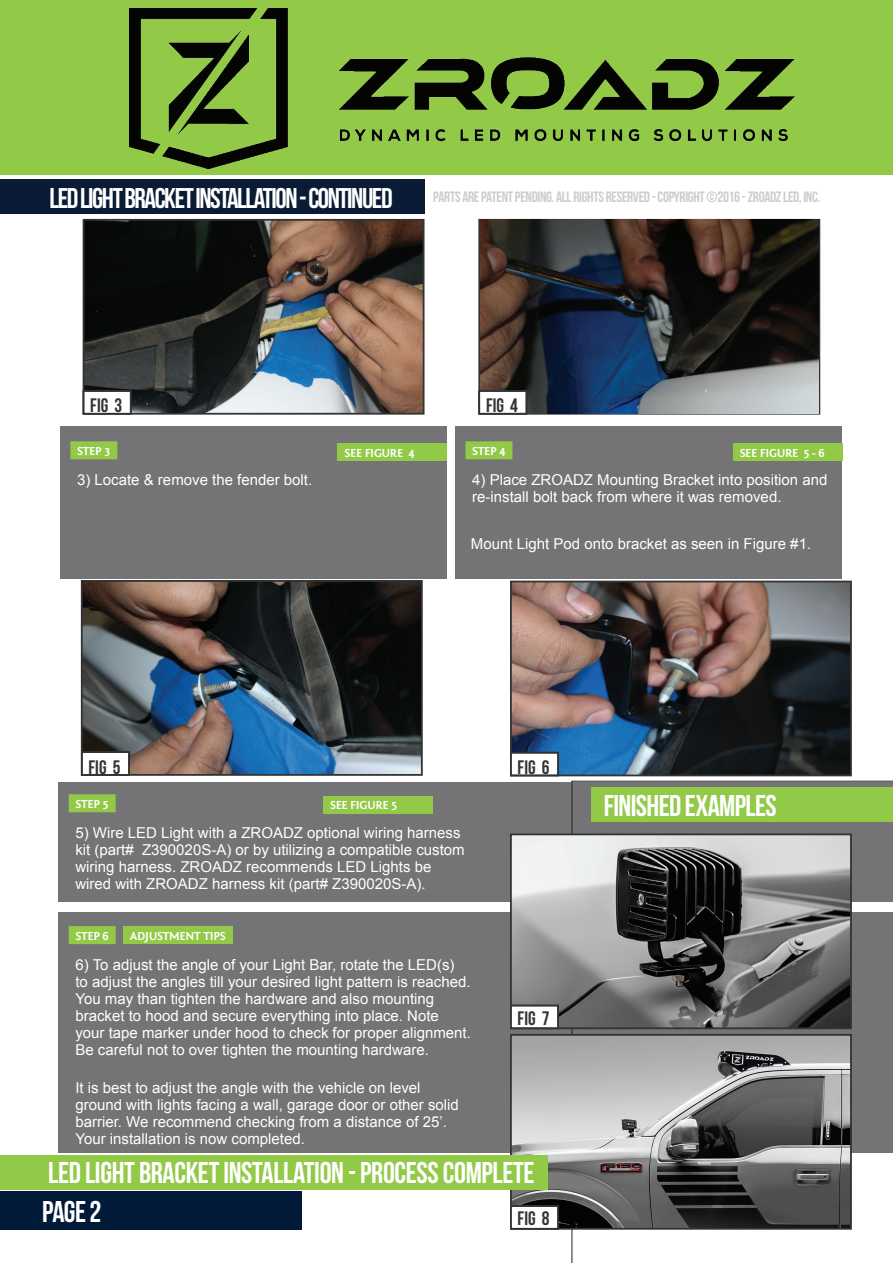
<style>
.page{position:relative;width:893px;height:1263px;background:#fff}
.page>*{position:absolute;margin:0;border:0;box-sizing:border-box;transform-origin:0 0}
.t1{font:30px "Bebas Neue";letter-spacing:-.01em;color:#fff}
.t2{font:28.5px "Bebas Neue";letter-spacing:-.05em;color:#fff}
.t3{font:19.5px "Bebas Neue";color:#323332}
.t4{font:15px/17px "Arial";color:#fff}
.t5{font:15px "Bebas Neue";letter-spacing:-.02em;color:#ceccca}
.t6{font:700 12px "Fontin Sans";letter-spacing:-.02em;color:#fff}
</style>
<div class="page">
<div style="left:0;top:1191px;width:301px;height:39px;background:#001a37"></div>
<div style="left:455px;top:426px;width:387px;height:153px;background:#747375"></div>
<div style="left:60px;top:426px;width:387px;height:153px;background:#747375"></div>
<div style="left:58px;top:782px;width:835px;height:120px;background:#747375"></div>
<div style="left:58px;top:912px;width:835px;height:241px;background:#747375"></div>
<div style="left:465px;top:441px;width:47px;height:18px;background:#92c947"></div>
<div style="left:70px;top:441px;width:47px;height:18px;background:#92c947"></div>
<div style="left:69px;top:794px;width:47px;height:18px;background:#92c947"></div>
<div style="left:69px;top:926px;width:47px;height:18px;background:#92c947"></div>
<div style="left:733px;top:443px;width:109px;height:18px;background:#92c947"></div>
<div style="left:338px;top:443px;width:109px;height:18px;background:#92c947"></div>
<div style="left:323px;top:796px;width:110px;height:18px;background:#92c947"></div>
<div style="left:124px;top:926px;width:109px;height:18px;background:#92c947"></div>
<div style="left:0;top:0;width:893px;height:174px;background:#92c947"></div>
<div style="left:0;top:180px;width:424px;height:34px;background:#091b35"></div>
<svg style="left:571px;top:780px;width:322px;height:483px"></svg>
<img style="left:86px;top:222px;width:335px;height:190px">
<div style="left:83px;top:219px;width:341px;height:196px;border:2px solid #323332"></div>
<div style="left:478px;top:219px;width:342px;height:196px;border:2px solid #323332"></div>
<img style="left:480px;top:220px;width:339px;height:193px">
<img style="left:84px;top:583px;width:336px;height:190px">
<div style="left:81px;top:580px;width:342px;height:196px;border:2px solid #323332"></div>
<div style="left:83px;top:390px;width:48px;height:24px;background:#fff"></div>
<div style="left:83px;top:390px;width:49px;height:25px;border:2px solid #323332"></div>
<div style="left:478px;top:390px;width:49px;height:24px;background:#fff"></div>
<div style="left:478px;top:390px;width:49px;height:25px;border:2px solid #323332"></div>
<div style="left:81px;top:751px;width:49px;height:25px;background:#fff"></div>
<div style="left:81px;top:751px;width:49px;height:25px;border:2px solid #323332"></div>
<img style="left:513px;top:584px;width:336px;height:189px">
<div style="left:510px;top:581px;width:342px;height:195px;border:2px solid #323332"></div>
<img style="left:513px;top:836px;width:336px;height:190px">
<div style="left:510px;top:833px;width:342px;height:196px;border:2px solid #323332"></div>
<img style="left:513px;top:1037px;width:336px;height:190px">
<div style="left:510px;top:1034px;width:342px;height:196px;border:2px solid #323332"></div>
<div style="left:510px;top:752px;width:49px;height:24px;background:#fff"></div>
<div style="left:510px;top:752px;width:49px;height:24px;border:2px solid #323332"></div>
<div style="left:510px;top:1005px;width:49px;height:24px;background:#fff"></div>
<div style="left:510px;top:1005px;width:49px;height:24px;border:2px solid #323332"></div>
<div style="left:510px;top:1205px;width:49px;height:24px;background:#fff"></div>
<div style="left:510px;top:1205px;width:49px;height:24px;border:2px solid #323332"></div>
<div style="left:0;top:1155px;width:547px;height:34px;background:#92c947"></div>
<img style="left:129px;top:9px;width:665px;height:160px">
<h2 class="t2" style="left:50px;top:182px;width:345px">LED LIGHT BRACKET INSTALLATION - CONTINUED</h2>
<p class="t5" style="left:433px;top:188px;width:388px">PARTS ARE PATENT PENDING. ALL RIGHTS RESERVED - COPYRIGHT ©2016 - ZROADZ LED, INC.</p>
<h3 class="t3" style="left:90px;top:395px;width:33px">FIG 3</h3>
<h3 class="t3" style="left:486px;top:395px;width:33px">FIG 4</h3>
<p class="t6" style="left:77px;top:444px;width:35px">STEP 3</p>
<p class="t4" style="left:77px;top:471px;width:237px">3) Locate &amp; remove the fender bolt.</p>
<p class="t6" style="left:472px;top:444px;width:35px">STEP 4</p>
<p class="t4" style="left:472px;top:471px;width:357px">4) Place ZROADZ Mounting Bracket into position and re-install bolt back from where it was removed.</p>
<p class="t6" style="left:345px;top:446px;width:71px">SEE FIGURE 4</p>
<p class="t6" style="left:740px;top:446px;width:86px">SEE FIGURE 5 - 6</p>
<p class="t4" style="left:471px;top:535px;width:342px">Mount Light Pod onto bracket as seen in Figure #1.</p>
<h3 class="t3" style="left:89px;top:756px;width:33px">FIG 5</h3>
<h3 class="t3" style="left:518px;top:756px;width:33px">FIG 6</h3>
<p class="t6" style="left:75px;top:797px;width:35px">STEP 5</p>
<p class="t4" style="left:75px;top:824px;width:391px">5) Wire LED Light with a ZROADZ optional wiring harness kit (part# Z390020S-A) or by utilizing a compatible custom wiring harness. ZROADZ recommends LED Lights be wired with ZROADZ harness kit (part# Z390020S-A).</p>
<p class="t6" style="left:75px;top:929px;width:35px">STEP 6</p>
<p class="t4" style="left:75px;top:956px;width:397px">6) To adjust the angle of your Light Bar, rotate the LED(s)<br>to adjust the angles till your desired light pattern is reached.<br>You may than tighten the hardware and also mounting bracket to hood and secure everything into place. Note your tape marker under hood to check for proper alignment.<br>Be careful not to over tighten the mounting hardware.</p>
<p class="t4" style="left:75px;top:1079px;width:385px">It is best to adjust the angle with the vehicle on level ground with lights facing a wall, garage door or other solid barrier. We recommend checking from a distance of 25’.<br>Your installation is now completed.</p>
<p class="t6" style="left:330px;top:799px;width:69px">SEE FIGURE 5</p>
<p class="t6" style="left:130px;top:929px;width:97px">ADJUSTMENT TIPS</p>
<h3 class="t3" style="left:518px;top:1007px;width:33px">FIG 7</h3>
<h1 class="t1" style="left:48px;top:1156px;width:488px">LED LIGHT BRACKET INSTALLATION - PROCESS COMPLETE</h1>
<h1 class="t1" style="left:42px;top:1195px;width:61px">PAGE 2</h1>
<h3 class="t3" style="left:518px;top:1207px;width:33px">FIG 8</h3>
<h1 class="t1" style="left:604px;top:789px;width:175px">FINISHED EXAMPLES</h1>
</div>
